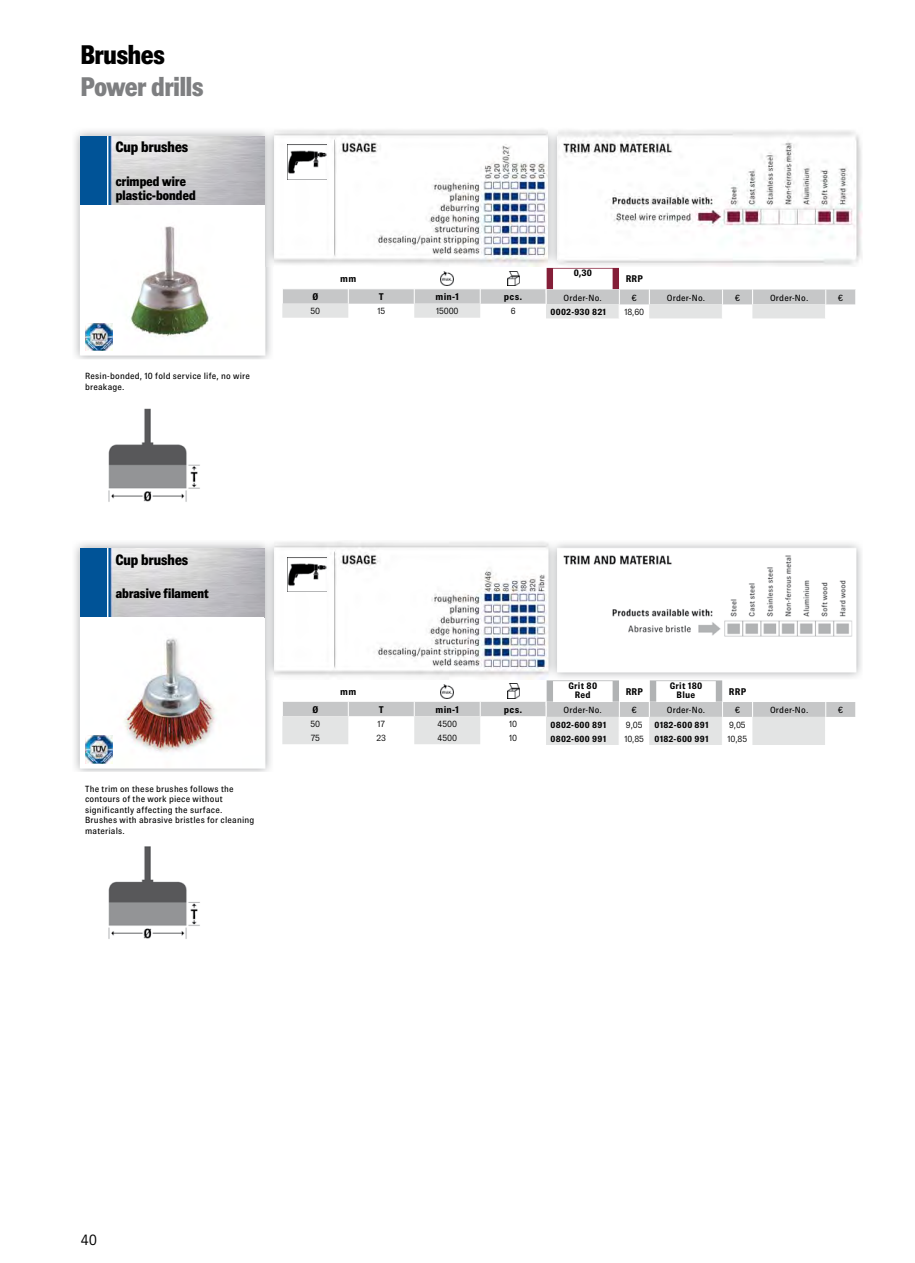
<style>
.page{position:relative;width:915px;height:1263px;background:#fff}
.page>*{position:absolute;margin:0;border:0;box-sizing:border-box;transform-origin:0 0}
.t1{font:800 27px/32px "Brown";letter-spacing:-.005em;color:#7e7f81}
.t2{font:800 15px "Brown";letter-spacing:.005em;color:#000}
.t3{font:300 15px "Brown";color:#000}
.t4{font:800 13.5px/14.2px "Brown";letter-spacing:.01em;color:#000}
.t5{font:700 9.75px "Brown";letter-spacing:.02em;color:#000}
.t6{font:700 9.3px/9.3px "Brown";letter-spacing:.025em;color:#000;text-align:center}
.t7{font:9px/10.5px "Brown";letter-spacing:.025em;color:#000}
.t8{font:700 9px "Brown";letter-spacing:.03em;color:#000}
.t9{font:300 9px "Brown";color:#000}
.s1{color:#000}
.s2{font-weight:300}
</style>
<div class="page">
<img style="left:74px;top:130px;width:197px;height:229px">
<img style="left:265px;top:129px;width:597px;height:138px">
<img style="left:548px;top:129px;width:8px;height:138px">
<img style="left:81px;top:136px;width:183px;height:219px">
<img style="left:85px;top:323px;width:28px;height:28px">
<img style="left:108px;top:408px;width:92px;height:94px">
<img style="left:287px;top:145px;width:39px;height:34px">
<svg style="left:282px;top:268px;width:574px;height:50px"></svg>
<img style="left:74px;top:542px;width:197px;height:230px">
<img style="left:265px;top:541px;width:597px;height:138px">
<img style="left:548px;top:541px;width:8px;height:138px">
<img style="left:81px;top:549px;width:183px;height:218px">
<img style="left:85px;top:736px;width:28px;height:27px">
<img style="left:108px;top:846px;width:92px;height:93px">
<img style="left:287px;top:557px;width:39px;height:35px">
<svg style="left:282px;top:680px;width:574px;height:65px"></svg>
<p class="t1" style="left:81px;top:39px;width:124px"><span class="s1">Brushes<br></span>Power drills</p>
<p class="t2" style="left:116px;top:139px;width:74px">Cup brushes</p>
<p class="t4" style="left:116px;top:174px;width:81px">crimped wire plastic-bonded</p>
<p class="t7" style="left:85px;top:371px;width:166px">Resin-bonded, 10 fold service life, no wire breakage.</p>
<p class="t5" style="left:340px;top:274px;width:18px">mm</p>
<p class="t5" style="left:312px;top:291px;width:7px">Ø</p>
<p class="t5" style="left:378px;top:291px;width:7px">T</p>
<p class="t5" style="left:435px;top:291px;width:25px">min-1</p>
<p class="t5" style="left:504px;top:291px;width:20px">pcs.</p>
<p class="t9" style="left:310px;top:306px;width:11px">50</p>
<p class="t9" style="left:377px;top:306px;width:9px">15</p>
<p class="t9" style="left:436px;top:306px;width:24px">15000</p>
<p class="t9" style="left:510px;top:306px;width:6px">6</p>
<p class="t6" style="left:573px;top:268px;width:20px">0,30</p>
<p class="t5" style="left:625px;top:274px;width:19px">RRP</p>
<p class="t7" style="left:563px;top:292px;width:40px">Order-No.</p>
<p class="t7" style="left:631px;top:292px;width:7px">€</p>
<p class="t7" style="left:666px;top:292px;width:40px">Order-No.</p>
<p class="t7" style="left:734px;top:292px;width:7px">€</p>
<p class="t7" style="left:769px;top:292px;width:40px">Order-No.</p>
<p class="t7" style="left:837px;top:292px;width:7px">€</p>
<p class="t8" style="left:550px;top:307px;width:57px">0002-930 821</p>
<p class="t9" style="left:624px;top:307px;width:21px">18,60</p>
<p class="t2" style="left:116px;top:551px;width:74px">Cup brushes</p>
<p class="t4" style="left:116px;top:586px;width:94px">abrasive filament</p>
<p class="t7" style="left:85px;top:783px;width:171px">The trim on these brushes follows the contours of the work piece without significantly affecting the surface.<br>Brushes with abrasive bristles for cleaning materials.</p>
<p class="t5" style="left:340px;top:686px;width:18px">mm</p>
<p class="t5" style="left:312px;top:704px;width:7px">Ø</p>
<p class="t5" style="left:378px;top:704px;width:7px">T</p>
<p class="t5" style="left:435px;top:704px;width:25px">min-1</p>
<p class="t5" style="left:504px;top:704px;width:20px">pcs.</p>
<p class="t9" style="left:310px;top:719px;width:11px">50</p>
<p class="t9" style="left:377px;top:719px;width:9px">17</p>
<p class="t9" style="left:437px;top:719px;width:21px">4500</p>
<p class="t9" style="left:509px;top:719px;width:9px">10</p>
<p class="t9" style="left:311px;top:733px;width:11px">75</p>
<p class="t9" style="left:376px;top:733px;width:11px">23</p>
<p class="t9" style="left:437px;top:733px;width:21px">4500</p>
<p class="t9" style="left:509px;top:733px;width:9px">10</p>
<p class="t6" style="left:568px;top:681px;width:30px">Grit 80<br>Red</p>
<p class="t5" style="left:625px;top:686px;width:19px">RRP</p>
<p class="t6" style="left:669px;top:681px;width:34px">Grit 180<br>Blue</p>
<p class="t5" style="left:728px;top:686px;width:19px">RRP</p>
<p class="t7" style="left:563px;top:705px;width:40px">Order-No.</p>
<p class="t7" style="left:631px;top:705px;width:7px">€</p>
<p class="t7" style="left:666px;top:705px;width:40px">Order-No.</p>
<p class="t7" style="left:734px;top:705px;width:7px">€</p>
<p class="t7" style="left:769px;top:705px;width:40px">Order-No.</p>
<p class="t7" style="left:837px;top:705px;width:7px">€</p>
<p class="t8" style="left:550px;top:719px;width:57px">0802-600 891</p>
<p class="t9" style="left:625px;top:719px;width:18px">9,05</p>
<p class="t8" style="left:654px;top:719px;width:55px">0182-600 891</p>
<p class="t9" style="left:728px;top:719px;width:18px">9,05</p>
<p class="t8" style="left:550px;top:733px;width:57px">0802-600 991</p>
<p class="t8" style="left:624px;top:733px;width:86px"><span class="s2">10,85</span> 0182-600 991</p>
<p class="t9" style="left:727px;top:733px;width:21px">10,85</p>
<p class="t3" style="left:81px;top:1232px;width:18px">40</p>
</div>
